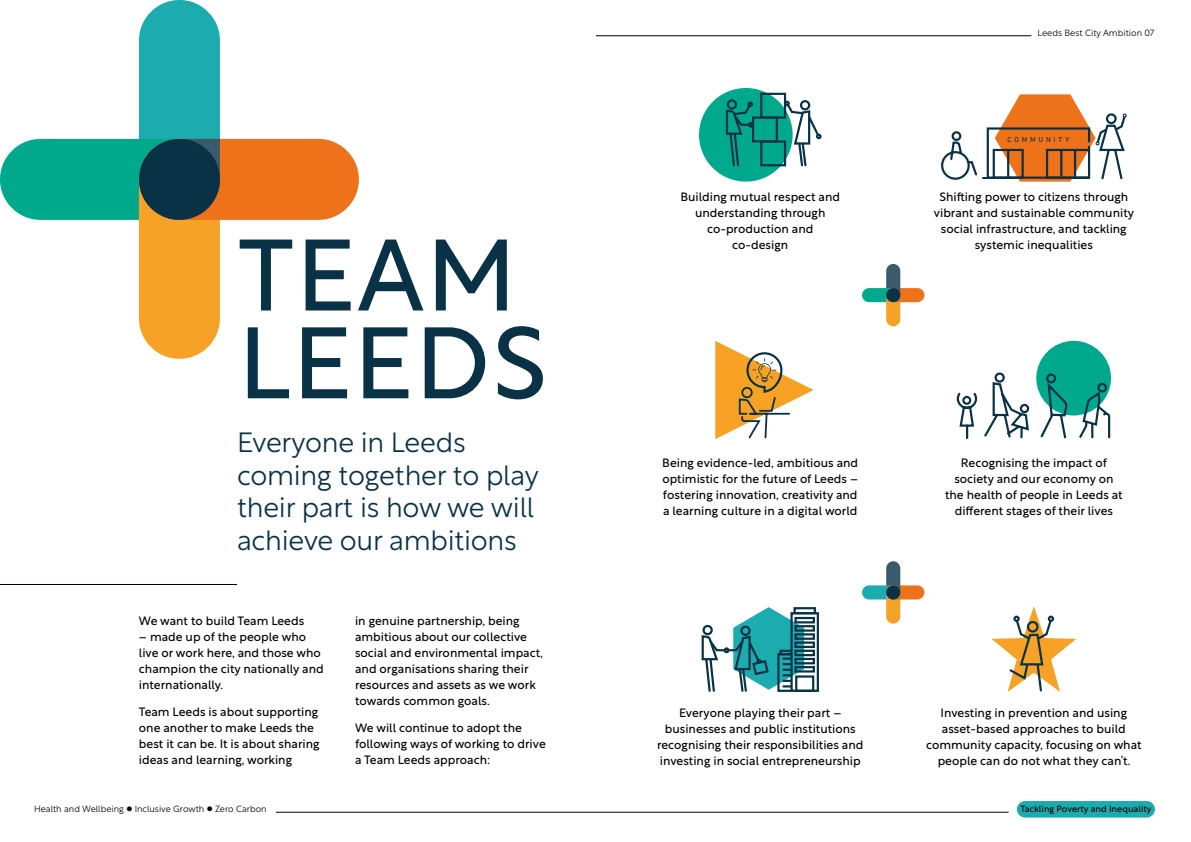
<style>
.page{position:relative;width:1191px;height:842px;background:#fff}
.page>*{position:absolute;margin:0;border:0;box-sizing:border-box;transform-origin:0 0}
.t1{font:100.5px/87.8px "Rustica";letter-spacing:.015em;color:#0a3247}
.t2{font:300 27.8px/32.4px "Rustica";letter-spacing:-.01em;color:#0a3247}
.t3{font:12px/16px "Rustica";color:#000;text-align:center}
.t4{font:300 9px "Rustica";color:#000}
.t5{font:9px "Rustica";color:#000}
.t6{font:7.3px "DIN Next LT Pro";letter-spacing:.39em;color:#0a3247}
</style>
<div class="page">
<div style="left:1017px;top:801px;width:138px;height:16px;background:#1cacaf;border-radius:8px"></div>
<hr style="left:160px;top:36px;width:871px;height:1px;background:#000">
<hr style="left:276px;top:812px;width:732px;height:1px;background:#000">
<div style="left:30px;top:19px;width:565px;height:28px;background:#fff"></div>
<div style="left:139px;top:0;width:81px;height:220px;background:#1cacaf;border-radius:40px"></div>
<div style="left:0;top:139px;width:220px;height:81px;background:#00a98c;border-radius:40px"></div>
<div style="left:139px;top:139px;width:81px;height:220px;background:#f6a227;border-radius:40px"></div>
<div style="left:139px;top:139px;width:220px;height:81px;background:#ee7219;border-radius:40px"></div>
<svg style="left:135px;top:135px;width:89px;height:89px"></svg>
<hr style="left:0;top:584px;width:237px;height:1px;background:#000">
<hr style="left:983px;top:177px;width:101px;height:2px;background:#0a3247">
<svg style="left:986px;top:94px;width:141px;height:88px"></svg>
<svg style="left:941px;top:131px;width:37px;height:49px"></svg>
<div style="left:699px;top:88px;width:93px;height:94px;background:#00a98c;border-radius:50%"></div>
<svg style="left:725px;top:99px;width:30px;height:68px"></svg>
<svg style="left:782px;top:99px;width:39px;height:68px"></svg>
<div style="left:760px;top:140px;width:26px;height:26px;border:2px solid #0a3247"></div>
<div style="left:760px;top:93px;width:26px;height:26px;border:2px solid #0a3247"></div>
<div style="left:752px;top:116px;width:26px;height:26px;border:2px solid #0a3247"></div>
<div style="left:795px;top:675px;width:19px;height:17px;border:2px solid #0a3247"></div>
<div style="left:790px;top:612px;width:29px;height:80px;border:2px solid #0a3247"></div>
<div style="left:793px;top:607px;width:23px;height:7px;border:2px solid #0a3247"></div>
<div style="left:794px;top:641px;width:21px;height:7px;border:2px solid #0a3247"></div>
<div style="left:794px;top:633px;width:21px;height:7px;border:2px solid #0a3247"></div>
<div style="left:794px;top:625px;width:21px;height:7px;border:2px solid #0a3247"></div>
<div style="left:794px;top:617px;width:21px;height:6px;border:2px solid #0a3247"></div>
<div style="left:794px;top:650px;width:21px;height:6px;border:2px solid #0a3247"></div>
<div style="left:794px;top:658px;width:21px;height:6px;border:2px solid #0a3247"></div>
<div style="left:794px;top:666px;width:21px;height:7px;border:2px solid #0a3247"></div>
<svg style="left:701px;top:607px;width:103px;height:85px"></svg>
<svg style="left:715px;top:341px;width:98px;height:98px"></svg>
<div style="left:1036px;top:341px;width:75px;height:74px;background:#00a98c;border-radius:50%"></div>
<svg style="left:1077px;top:390px;width:34px;height:49px"></svg>
<div style="left:1097px;top:383px;width:10px;height:9px;border:2px solid #0a3247;border-radius:50%"></div>
<svg style="left:1038px;top:373px;width:31px;height:66px"></svg>
<svg style="left:956px;top:372px;width:74px;height:67px"></svg>
<svg style="left:991px;top:606px;width:85px;height:86px"></svg>
<div style="left:886px;top:264px;width:14px;height:38px;background:#3b5b6c;border-radius:7px"></div>
<div style="left:862px;top:288px;width:38px;height:14px;background:#00a98c;border-radius:7px"></div>
<div style="left:886px;top:288px;width:14px;height:38px;background:#f6a227;border-radius:7px"></div>
<div style="left:886px;top:288px;width:38px;height:14px;background:#ee7219;border-radius:7px"></div>
<svg style="left:885px;top:287px;width:16px;height:16px"></svg>
<div style="left:886px;top:561px;width:14px;height:38px;background:#3b5b6c;border-radius:7px"></div>
<div style="left:862px;top:585px;width:38px;height:14px;background:#1cacaf;border-radius:7px"></div>
<div style="left:886px;top:585px;width:14px;height:39px;background:#f6a227;border-radius:7px"></div>
<div style="left:886px;top:585px;width:38px;height:14px;background:#ee7219;border-radius:7px"></div>
<svg style="left:885px;top:585px;width:16px;height:15px"></svg>
<p class="t4" style="left:1037px;top:25px;width:118px">Leeds Best City Ambition 07</p>
<p class="t1" style="left:238px;top:220px;width:311px">TEAM<br>LEEDS</p>
<p class="t2" style="left:237px;top:423px;width:303px">Everyone in Leeds coming together to play their part is how we will achieve our ambitions</p>
<p class="t3" style="left:139px;top:611px;width:167px">We want to build Team Leeds</p>
<p class="t3" style="left:139px;top:627px;width:186px;text-align:left">– made up of the people who live or work here, and those who champion the city nationally and internationally.</p>
<p class="t3" style="left:139px;top:702px;width:182px;text-align:left">Team Leeds is about supporting one another to make Leeds the best it can be. It is about sharing ideas and learning, working</p>
<p class="t3" style="left:355px;top:611px;width:189px;text-align:left">in genuine partnership, being ambitious about our collective social and environmental impact, and organisations sharing their resources and assets as we work towards common goals.</p>
<p class="t3" style="left:355px;top:718px;width:192px;text-align:left">We will continue to adopt the following ways of working to drive a Team Leeds approach:</p>
<p class="t3" style="left:680px;top:188px;width:161px">Building mutual respect and understanding through co-production and co-design</p>
<p class="t6" style="left:1007px;top:135px;width:63px">COMMUNITY</p>
<p class="t3" style="left:934px;top:188px;width:202px">Shifting power to citizens through vibrant and sustainable community social infrastructure, and tackling systemic inequalities</p>
<p class="t3" style="left:662px;top:453px;width:197px;text-align:justify">Being evidence-led, ambitious and optimistic for the future of Leeds – fostering innovation, creativity and a learning culture in a digital world</p>
<p class="t3" style="left:945px;top:453px;width:179px">Recognising the impact of society and our economy on the health of people in Leeds at different stages of their lives</p>
<p class="t3" style="left:657px;top:703px;width:208px">Everyone playing their part – businesses and public institutions recognising their responsibilities and investing in social entrepreneurship</p>
<p class="t3" style="left:926px;top:703px;width:217px">Investing in prevention and using asset-based approaches to build community capacity, focusing on what people can do not what they can’t.</p>
<p class="t4" style="left:34px;top:801px;width:234px">Health and Wellbeing ● Inclusive Growth ● Zero Carbon</p>
<p class="t5" style="left:1020px;top:801px;width:133px">Tackling Poverty and Inequality</p>
</div>
